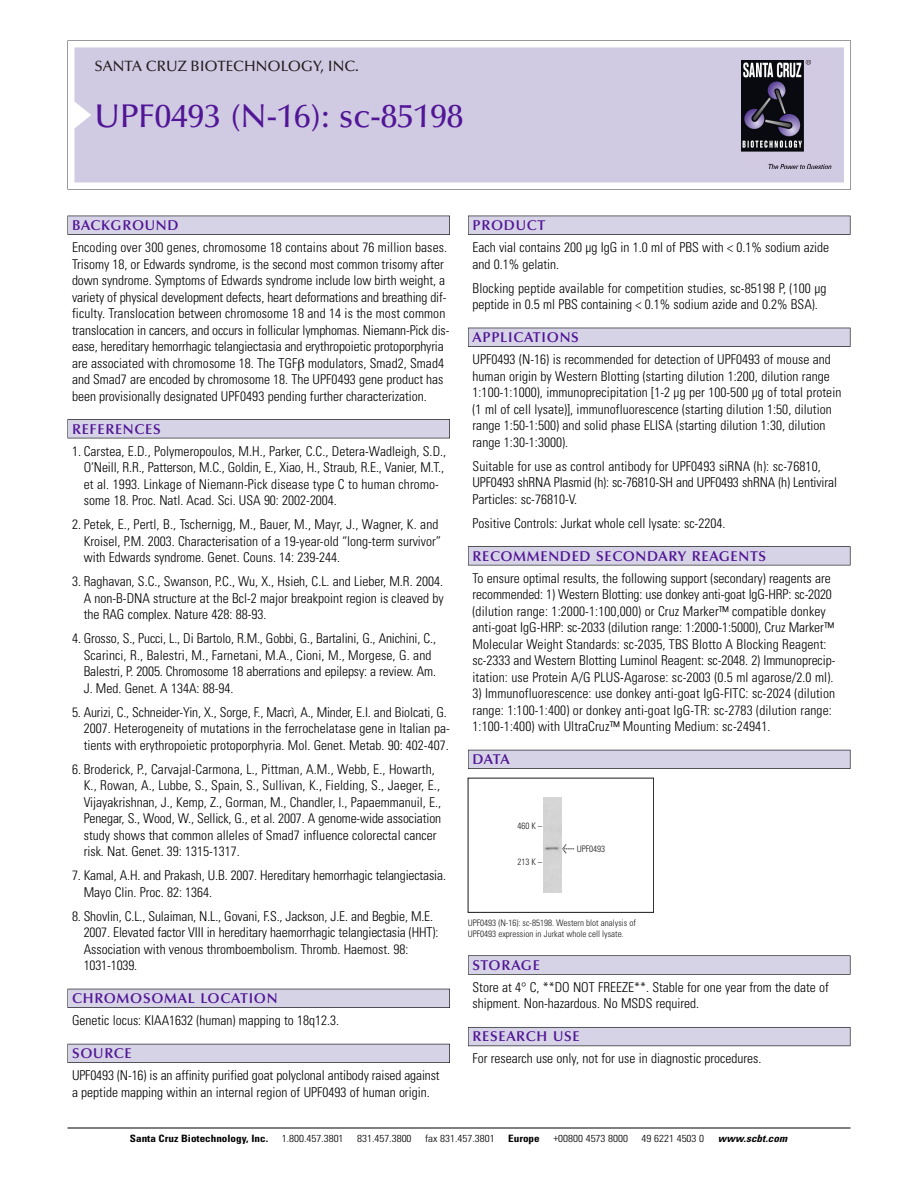
<style>
.page{position:relative;width:918px;height:1188px;background:#fff}
.page>*{position:absolute;margin:0;border:0;box-sizing:border-box;transform-origin:0 0}
.t1{font:500 33px "Optima";color:#511695}
.t2{font:500 15px "Optima";color:#231f20}
.t3{font:600 14.25px "Optima";letter-spacing:.05em;color:#511695}
.t4{font:300 condensed 13.5px/16.5px "Univers";color:#000}
.t5{font:300 condensed 10.2px "Univers";color:#000;scale:1.1 1}
.t6{font:700 condensed 10.2px "Univers";color:#000;scale:1.1 1}
.t7{font:italic 700 condensed 10.2px "Univers";letter-spacing:.005em;color:#000;scale:1.1 1}
.t8{font:9px/10.5px "Univers Condensed Light+OFSHOM";color:#191919}
.s1{font-family:"Meta Plus Book Roman+DDIVII";font-size:10.5px}
</style>
<div class="page">
<svg style="left:68px;top:40px;width:783px;height:149px"></svg>
<div style="left:74px;top:47px;width:770px;height:135px;background:#d1cae3"></div>
<img style="left:741px;top:60px;width:90px;height:108px">
<div style="left:68px;top:216px;width:382px;height:19px;background:#525155"></div>
<div style="left:68px;top:216px;width:381px;height:18px;background:#d7d3e7"></div>
<div style="left:68px;top:419px;width:382px;height:19px;background:#525155"></div>
<div style="left:68px;top:420px;width:381px;height:18px;background:#d7d3e7"></div>
<div style="left:68px;top:989px;width:382px;height:19px;background:#525158"></div>
<div style="left:68px;top:989px;width:381px;height:18px;background:#d7d3e7"></div>
<div style="left:68px;top:1044px;width:382px;height:19px;background:#54535a"></div>
<div style="left:68px;top:1044px;width:381px;height:18px;background:#d7d3e7"></div>
<div style="left:468px;top:216px;width:382px;height:19px;background:#525155"></div>
<div style="left:468px;top:216px;width:382px;height:18px;background:#d7d3e7"></div>
<div style="left:468px;top:328px;width:382px;height:19px;background:#515055"></div>
<div style="left:468px;top:328px;width:382px;height:18px;background:#d7d3e7"></div>
<div style="left:468px;top:546px;width:382px;height:19px;background:#545357"></div>
<div style="left:468px;top:547px;width:382px;height:18px;background:#d7d3e7"></div>
<div style="left:468px;top:750px;width:382px;height:19px;background:#54535a"></div>
<div style="left:468px;top:750px;width:382px;height:18px;background:#d7d3e7"></div>
<div style="left:468px;top:955px;width:382px;height:20px;background:#666"></div>
<div style="left:468px;top:956px;width:382px;height:18px;background:#d7d3e7"></div>
<div style="left:468px;top:1027px;width:382px;height:19px;background:#5b5961"></div>
<div style="left:468px;top:1028px;width:382px;height:18px;background:#d7d3e7"></div>
<hr style="left:68px;top:1128px;width:782px;height:1px;background:#000">
<div style="left:468px;top:778px;width:186px;height:135px;border:1px solid #191919"></div>
<div style="left:543px;top:798px;width:18px;height:95px;background:#d4d4d4"></div>
<p class="t2" style="left:94px;top:61px;width:266px">SANTA CRUZ BIOTECHNOLOGY, INC.</p>
<h1 class="t1" style="left:94px;top:103px;width:370px">UPF0493 (N-16): sc-85198</h1>
<p class="t3" style="left:72px;top:219px;width:108px">BACKGROUND</p>
<p class="t4" style="left:72px;top:240px;width:379px">Encoding over 300 genes, chromosome 18 contains about 76 million bases.<br>Trisomy 18, or Edwards syndrome, is the second most common trisomy after down syndrome. Symptoms of Edwards syndrome include low birth weight, a variety of physical development defects, heart deformations and breathing dif&shy;ficulty. Translocation between chromosome 18 and 14 is the most common translocation in cancers, and occurs in follicular lymphomas. Niemann-Pick dis&shy;ease, hereditary hemorrhagic telangiectasia and erythropoietic protoporphyria are associated with chromosome 18. The TGF modulators, Smad2, Smad4 and Smad7 are encoded by chromosome 18. The UPF0493 gene product has been provisionally designated UPF0493 pending further characterization.</p>
<p class="t3" style="left:72px;top:423px;width:90px">REFERENCES</p>
<p class="t4" style="left:84px;top:444px;width:364px;text-indent:-12px">1. Carstea, E.D., Polymeropoulos, M.H., Parker, C.C., Detera-Wadleigh, S.D., O’Neill, R.R., Patterson, M.C., Goldin, E., Xiao, H., Straub, R.E., Vanier, M.T., et al. 1993. Linkage of Niemann-Pick disease type C to human chromo&shy;some 18. Proc. Natl. Acad. Sci. USA 90: 2002-2004.</p>
<p class="t4" style="left:84px;top:517px;width:359px;text-indent:-12px">2. Petek, E., Pertl, B., Tschernigg, M., Bauer, M., Mayr, J., Wagner, K. and<br>Kroisel, P.M. 2003. Characterisation of a 19-year-old “long-term survivor” with Edwards syndrome. Genet. Couns. 14: 239-244.</p>
<p class="t4" style="left:84px;top:574px;width:361px;text-align:justify;text-indent:-12px">3. Raghavan, S.C., Swanson, P.C., Wu, X., Hsieh, C.L. and Lieber, M.R. 2004.<br>A non-B-DNA structure at the Bcl-2 major breakpoint region is cleaved by the RAG complex. Nature 428: 88-93.</p>
<p class="t4" style="left:84px;top:631px;width:354px;text-indent:-12px">4. Grosso, S., Pucci, L., Di Bartolo, R.M., Gobbi, G., Bartalini, G., Anichini, C., Scarinci, R., Balestri, M., Farnetani, M.A., Cioni, M., Morgese, G. and Balestri, P. 2005. Chromosome 18 aberrations and epilepsy: a review. Am.<br>J. Med. Genet. A 134A: 88-94.</p>
<p class="t4" style="left:84px;top:705px;width:368px;text-indent:-12px">5. Aurizi, C., Schneider-Yin, X., Sorge, F., Macrì, A., Minder, E.I. and Biolcati, G.<br>2007. Heterogeneity of mutations in the ferrochelatase gene in Italian pa&shy;tients with erythropoietic protoporphyria. Mol. Genet. Metab. 90: 402-407.</p>
<p class="t4" style="left:84px;top:762px;width:359px;text-indent:-12px">6. Broderick, P., Carvajal-Carmona, L., Pittman, A.M., Webb, E., Howarth, K., Rowan, A., Lubbe, S., Spain, S., Sullivan, K., Fielding, S., Jaeger, E., Vijayakrishnan, J., Kemp, Z., Gorman, M., Chandler, I., Papaemmanuil, E., Penegar, S., Wood, W., Sellick, G., et al. 2007. A genome-wide association study shows that common alleles of Smad7 influence colorectal cancer risk. Nat. Genet. 39: 1315-1317.</p>
<p class="t4" style="left:84px;top:868px;width:364px;text-indent:-12px">7. Kamal, A.H. and Prakash, U.B. 2007. Hereditary hemorrhagic telangiectasia.<br>Mayo Clin. Proc. 82: 1364.</p>
<p class="t4" style="left:84px;top:909px;width:356px;text-indent:-12px">8. Shovlin, C.L., Sulaiman, N.L., Govani, F.S., Jackson, J.E. and Begbie, M.E.<br>2007. Elevated factor VIII in hereditary haemorrhagic telangiectasia (HHT):<br>Association with venous thromboembolism. Thromb. Haemost. 98:<br>1031-1039.</p>
<p class="t3" style="left:72px;top:993px;width:207px">CHROMOSOMAL LOCATION</p>
<p class="t4" style="left:72px;top:1013px;width:269px">Genetic locus: KIAA1632 (human) mapping to 18q12.3.</p>
<p class="t3" style="left:72px;top:1048px;width:61px">SOURCE</p>
<p class="t4" style="left:72px;top:1068px;width:369px">UPF0493 (N-16) is an affinity purified goat polyclonal antibody raised against a peptide mapping within an internal region of UPF0493 of human origin.</p>
<p class="t3" style="left:473px;top:219px;width:74px">PRODUCT</p>
<p class="t4" style="left:473px;top:240px;width:358px">Each vial contains 200 µg IgG in 1.0 ml of PBS with &lt; 0.1% sodium azide and 0.1% gelatin.</p>
<p class="t4" style="left:473px;top:281px;width:356px">Blocking peptide available for competition studies, sc-85198 P, (100 µg peptide in 0.5 ml PBS containing &lt; 0.1% sodium azide and 0.2% BSA).</p>
<p class="t3" style="left:473px;top:332px;width:108px">APPLICATIONS</p>
<p class="t4" style="left:473px;top:352px;width:370px">UPF0493 (N-16) is recommended for detection of UPF0493 of mouse and human origin by Western Blotting (starting dilution 1:200, dilution range 1:100-1:1000), immunoprecipitation [1-2 µg per 100-500 µg of total protein (1 ml of cell lysate)], immunofluorescence (starting dilution 1:50, dilution range 1:50-1:500) and solid phase ELISA (starting dilution 1:30, dilution range 1:30-1:3000).</p>
<p class="t4" style="left:473px;top:459px;width:366px">Suitable for use as control antibody for UPF0493 siRNA (h): sc-76810,<br>UPF0493 shRNA Plasmid (h): sc-76810-SH and UPF0493 shRNA (h) Lentiviral<br>Particles: sc-76810-V.</p>
<p class="t4" style="left:473px;top:516px;width:254px">Positive Controls: Jurkat whole cell lysate: sc-2204.</p>
<p class="t3" style="left:473px;top:550px;width:295px">RECOMMENDED SECONDARY REAGENTS</p>
<p class="t4" style="left:473px;top:571px;width:364px">To ensure optimal results, the following support (secondary) reagents are recommended: 1) Western Blotting: use donkey anti-goat IgG-HRP: sc-2020 (dilution range: 1:2000-1:100,000) or Cruz Marker™ compatible donkey anti-goat IgG-HRP: sc-2033 (dilution range: 1:2000-1:5000), Cruz Marker™ Molecular Weight Standards: sc-2035, TBS Blotto A Blocking Reagent: sc-2333 and Western Blotting Luminol Reagent: sc-2048. 2) Immunoprecip&shy;itation: use Protein A/G PLUS-Agarose: sc-2003 (0.5 ml agarose/2.0 ml).</p>
<p class="t4" style="left:473px;top:686px;width:364px">3) Immunofluorescence: use donkey anti-goat IgG-FITC: sc-2024 (dilution range: 1:100-1:400) or donkey anti-goat IgG-TR: sc-2783 (dilution range:<br>1:100-1:400) with UltraCruz™ Mounting Medium: sc-24941.</p>
<p class="t3" style="left:473px;top:754px;width:39px">DATA</p>
<p class="t8" style="left:517px;top:821px;width:26px">460 K –</p>
<p class="t8" style="left:517px;top:857px;width:26px">213 K –</p>
<p class="t8" style="left:562px;top:844px;width:45px"><span class="s1">&lt;</span> UPF0493</p>
<p class="t8" style="left:468px;top:919px;width:170px">UPF0493 (N-16): sc-85198. Western blot analysis of<br>UPF0493 expression in Jurkat whole cell lysate.</p>
<p class="t3" style="left:473px;top:959px;width:69px">STORAGE</p>
<p class="t4" style="left:473px;top:980px;width:358px">Store at 4° C, **DO NOT FREEZE**. Stable for one year from the date of shipment. Non-hazardous. No MSDS required.</p>
<p class="t3" style="left:473px;top:1031px;width:109px">RESEARCH USE</p>
<p class="t4" style="left:473px;top:1052px;width:290px">For research use only, not for use in diagnostic procedures.</p>
<p class="t6" style="left:130px;top:1135px;width:127px">Santa Cruz Biotechnology, Inc.</p>
<p class="t5" style="left:282px;top:1135px;width:58px">1.800.457.3801</p>
<p class="t5" style="left:357px;top:1135px;width:51px">831.457.3800</p>
<p class="t5" style="left:425px;top:1135px;width:65px">fax 831.457.3801</p>
<p class="t6" style="left:508px;top:1135px;width:30px">Europe</p>
<p class="t5" style="left:553px;top:1135px;width:69px">+00800 4573 8000</p>
<p class="t5" style="left:642px;top:1135px;width:58px">49 6221 4503 0</p>
<p class="t7" style="left:718px;top:1135px;width:64px">www.scbt.com</p>
</div>
